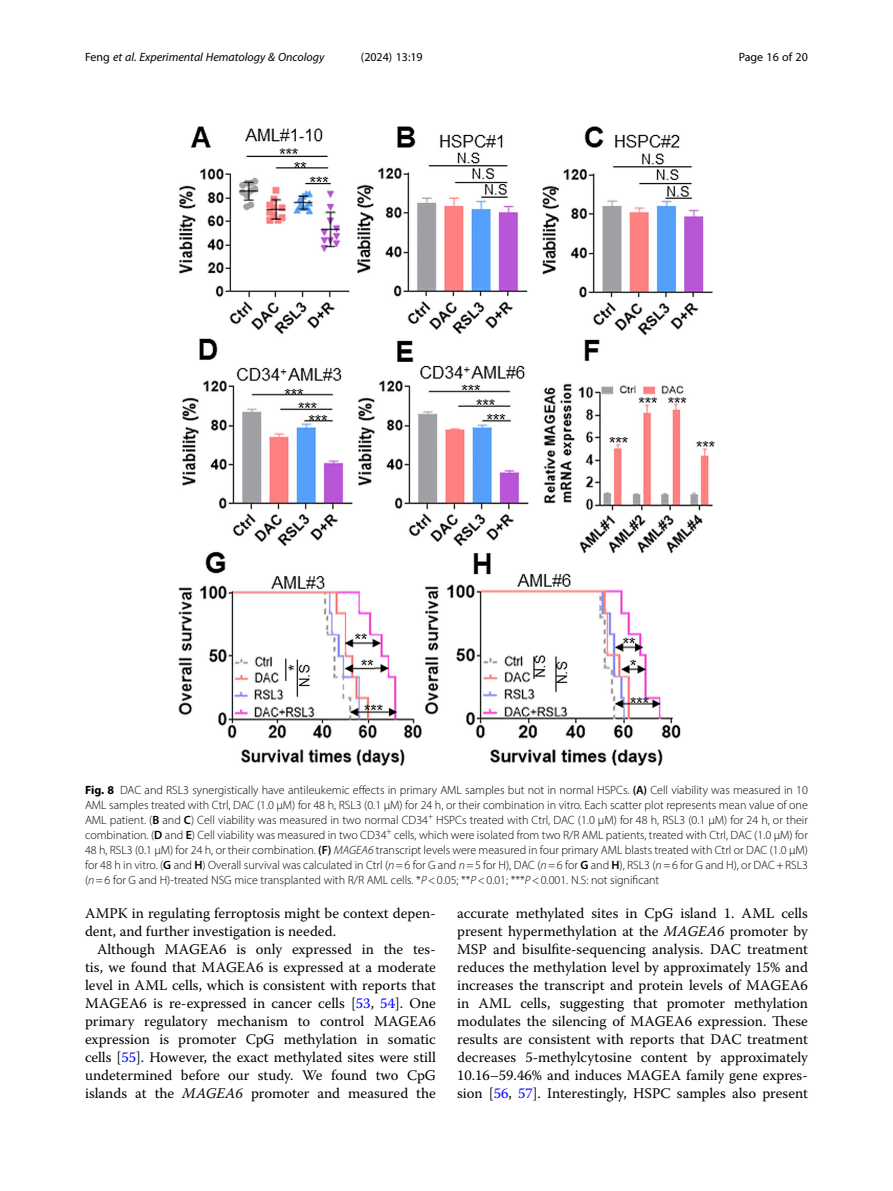
<style>
.page{position:relative;width:893px;height:1191px;background:#fff}
.page>*{position:absolute;margin:0;border:0;box-sizing:border-box;transform-origin:0 0}
.Body_Text_Indent{font:14.7px/18px "Warnock Pro";color:#000;text-align:justify}
.Figure_Caption{font:300 12px/15px "Myriad Pro";color:#000;text-align:justify}
.t1{font:italic 12px "Myriad Pro";color:#000}
.t2{font:12px "Myriad Pro";color:#000}
.s1{font-style:normal}
.s2{font-weight:700}
.s3{font-weight:600}
.s4{font-style:italic}
.s5{color:#00f}
</style>
<div class="page">
<img style="left:178px;top:126px;width:536px;height:640px">
<p class="t1" style="left:85px;top:50px;width:241px"><span class="s1">Feng</span> et al. Experimental Hematology &amp; Oncology</p>
<p class="t2" style="left:361px;top:50px;width:63px">(2024) 13:19</p>
<p class="t2" style="left:739px;top:50px;width:71px">Page 16 of 20</p>
<p class="Figure_Caption" style="left:85px;top:782px;width:724px"><span class="s2">Fig. 8</span> DAC and RSL3 synergistically have antileukemic effects in primary AML samples but not in normal HSPCs. <span class="s3">(A)</span> Cell viability was measured in 10<br>AML samples treated with Ctrl, DAC (1.0 µM) for 48 h, RSL3 (0.1 µM) for 24 h, or their combination in vitro. Each scatter plot represents mean value of one AML patient. (<span class="s3">B</span> and <span class="s3">C</span>) Cell viability was measured in two normal CD34<sup>+</sup> HSPCs treated with Ctrl, DAC (1.0 µM) for 48 h, RSL3 (0.1 µM) for 24 h, or their combination. (<span class="s3">D</span> and <span class="s3">E</span>) Cell viability was measured in two CD34<sup>+</sup> cells, which were isolated from two R/R AML patients, treated with Ctrl, DAC (1.0 µM) for 48 h, RSL3 (0.1 µM) for 24 h, or their combination. <span class="s3">(F)</span> <span class="s4">MAGEA6</span> transcript levels were measured in four primary AML blasts treated with Ctrl or DAC (1.0 µM) for 48 h in vitro. (<span class="s3">G</span> and <span class="s3">H</span>) Overall survival was calculated in Ctrl (<span class="s4">n</span>=6 for G and <span class="s4">n</span>=5 for H), DAC (<span class="s4">n</span>=6 for <span class="s3">G</span> and <span class="s3">H</span>), RSL3 (<span class="s4">n</span>=6 for G and H), or DAC+RSL3 (<span class="s4">n</span>=6 for G and H)-treated NSG mice transplanted with R/R AML cells. *<span class="s4">P</span>&lt;0.05; **<span class="s4">P</span>&lt;0.01; ***<span class="s4">P</span>&lt;0.001. N.S: not significant</p>
<p class="Body_Text_Indent" style="left:85px;top:904px;width:352px">AMPK in regulating ferroptosis might be context depen&shy;dent, and further investigation is needed.</p>
<p class="Body_Text_Indent" style="left:85px;top:940px;width:352px;text-indent:12px">Although MAGEA6 is only expressed in the tes&shy;tis, we found that MAGEA6 is expressed at a moderate level in AML cells, which is consistent with reports that MAGEA6 is re-expressed in cancer cells [<span class="s5">53</span>, <span class="s5">54</span>]. One primary regulatory mechanism to control MAGEA6 expression is promoter CpG methylation in somatic cells [<span class="s5">55</span>]. However, the exact methylated sites were still undetermined before our study. We found two CpG islands at the <span class="s4">MAGEA6</span> promoter and measured the</p>
<p class="Body_Text_Indent" style="left:457px;top:904px;width:352px">accurate methylated sites in CpG island 1. AML cells present hypermethylation at the <span class="s4">MAGEA6</span> promoter by MSP and bisulfite-sequencing analysis. DAC treatment reduces the methylation level by approximately 15% and increases the transcript and protein levels of MAGEA6 in AML cells, suggesting that promoter methylation modulates the silencing of MAGEA6 expression. These results are consistent with reports that DAC treatment decreases 5-methylcytosine content by approximately 10.16–59.46% and induces MAGEA family gene expres&shy;sion [<span class="s5">56</span>, <span class="s5">57</span>]. Interestingly, HSPC samples also present</p>
</div>
